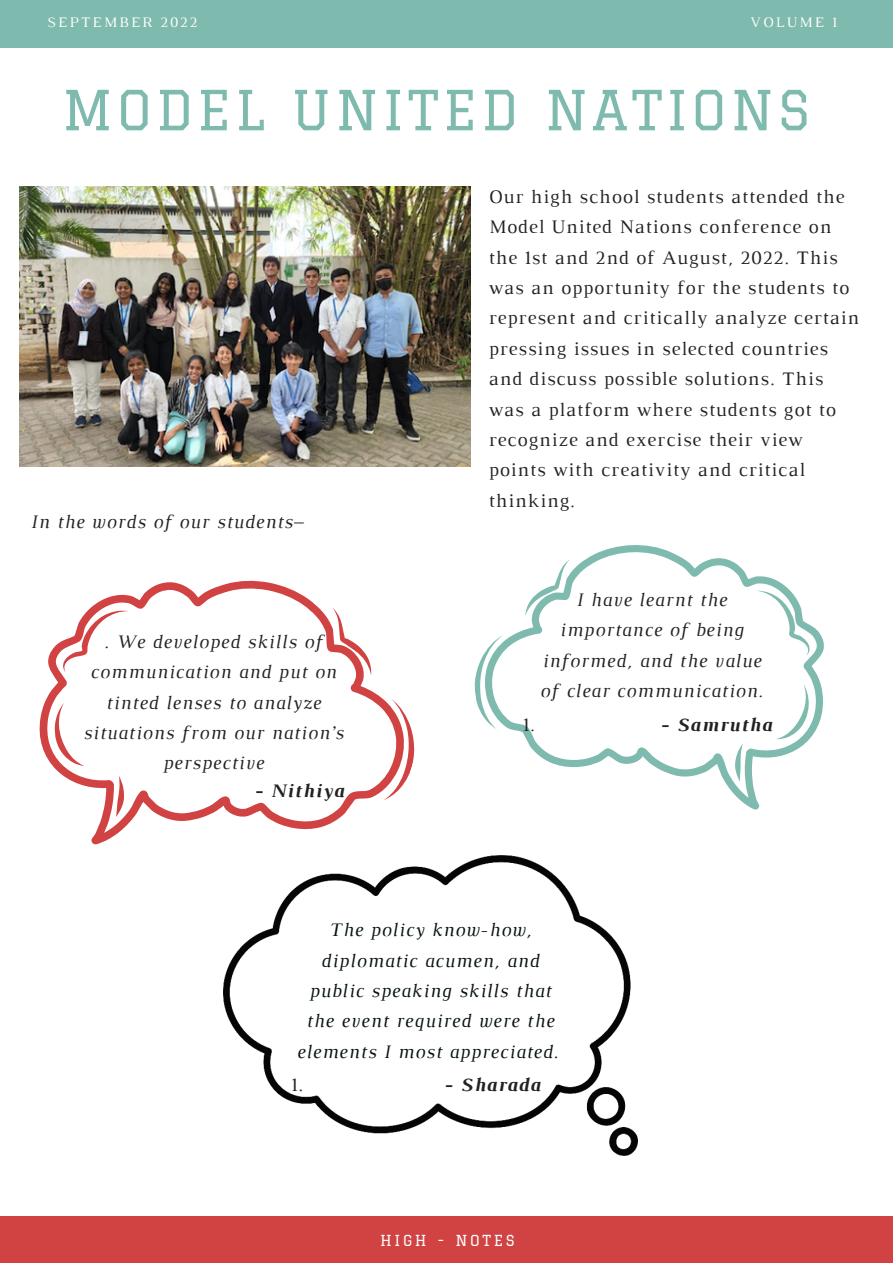
<style>
.page{position:relative;width:893px;height:1264px;background:#fff}
.page>*{position:absolute;margin:0;border:0;box-sizing:border-box;transform-origin:0 0}
.t1{font:54px "Graduate";letter-spacing:.07em;color:#7fbaaf}
.t2{font:19.5px/30.3px "Luthier";letter-spacing:.05em;color:#222}
.t3{font:italic 19.5px/30.3px "Luthier";letter-spacing:.05em;color:#222;text-align:center}
.t4{font:italic 19.5px/30.3px "Luthier";letter-spacing:.05em;color:#081412;text-align:center}
.t5{font:italic 700 19.5px "Luthier";letter-spacing:.05em;color:#222}
.t6{font:14.85px "Luthier";letter-spacing:.14em;color:#fff}
.t7{font:14.85px "Graduate";letter-spacing:.18em;color:#fff}
</style>
<div class="page">
<div style="left:0;top:0;width:892px;height:47px;background:#7fbaaf"></div>
<div style="left:0;top:1216px;width:892px;height:46px;background:#d04342"></div>
<img style="left:19px;top:186px;width:451px;height:280px">
<svg style="left:39px;top:580px;width:343px;height:265px"></svg>
<svg style="left:61px;top:598px;width:68px;height:86px"></svg>
<svg style="left:45px;top:701px;width:54px;height:65px"></svg>
<svg style="left:108px;top:775px;width:22px;height:42px"></svg>
<svg style="left:318px;top:607px;width:64px;height:68px"></svg>
<svg style="left:364px;top:698px;width:51px;height:107px"></svg>
<svg style="left:513px;top:545px;width:311px;height:265px"></svg>
<svg style="left:756px;top:585px;width:54px;height:75px"></svg>
<svg style="left:769px;top:683px;width:44px;height:56px"></svg>
<svg style="left:732px;top:743px;width:15px;height:39px"></svg>
<svg style="left:519px;top:559px;width:57px;height:57px"></svg>
<svg style="left:474px;top:635px;width:40px;height:96px"></svg>
<img style="left:223px;top:856px;width:414px;height:298px">
<p class="t6" style="left:47px;top:17px;width:152px">SEPTEMBER 2022</p>
<p class="t6" style="left:750px;top:17px;width:88px">VOLUME 1</p>
<h1 class="t1" style="left:62px;top:79px;width:749px">MODEL UNITED NATIONS</h1>
<p class="t3" style="left:31px;top:508px;width:275px">In the words of our students–</p>
<p class="t3" style="left:83px;top:627px;width:262px">. We developed skills of communication and put on tinted lenses to analyze situations from our nation’s perspective</p>
<p class="t5" style="left:254px;top:783px;width:90px">- Nithiya</p>
<p class="t2" style="left:488px;top:183px;width:372px">Our high school students attended the Model United Nations conference on the 1st and 2nd of August, 2022. This was an opportunity for the students to represent and critically analyze certain pressing issues in selected countries and discuss possible solutions. This was a platform where students got to recognize and exercise their view points with creativity and critical thinking.</p>
<p class="t3" style="left:539px;top:586px;width:224px">I have learnt the importance of being informed, and the value of clear communication.</p>
<p class="t2" style="left:522px;top:710px;width:13px">1.</p>
<p class="t5" style="left:660px;top:717px;width:112px">- Samrutha</p>
<p class="t4" style="left:297px;top:916px;width:262px">The policy know-how, diplomatic acumen, and public speaking skills that the event required were the elements I most appreciated.</p>
<p class="t2" style="left:291px;top:1071px;width:13px">1.</p>
<p class="t5" style="left:444px;top:1077px;width:97px">- Sharada</p>
<p class="t7" style="left:380px;top:1231px;width:136px">HIGH - NOTES</p>
</div>
